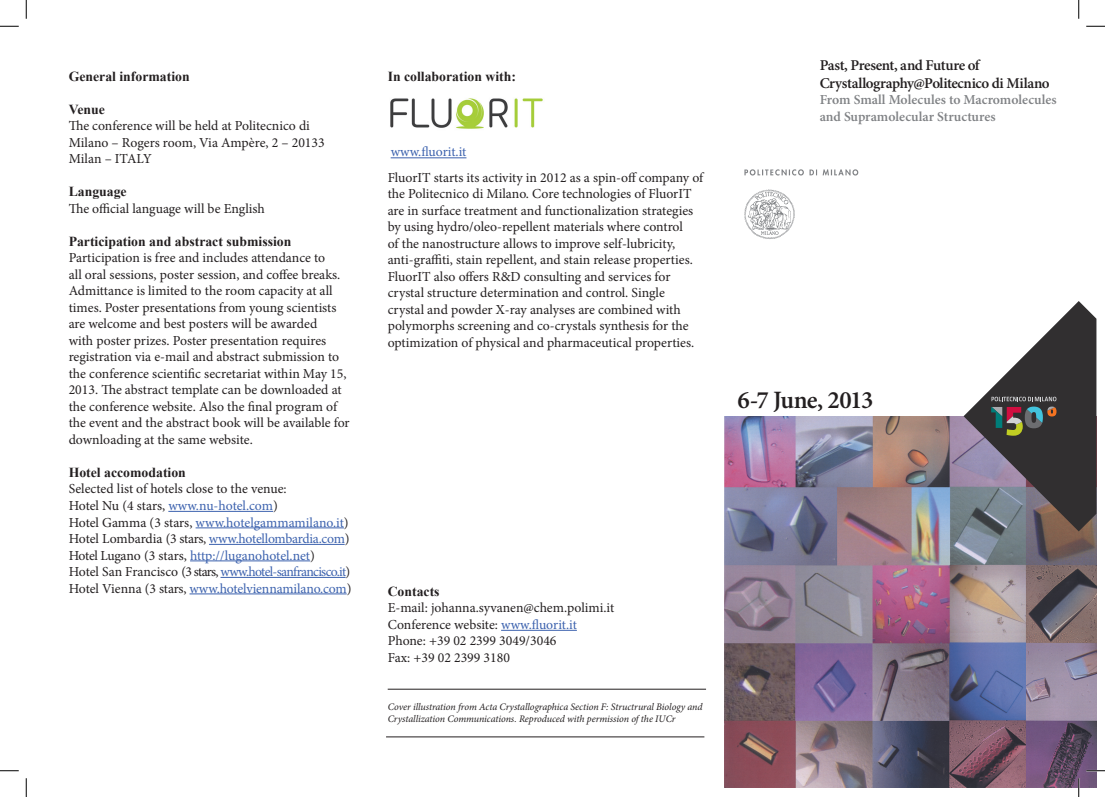
<style>
.page{position:relative;width:1105px;height:797px;background:#fff}
.page>*{position:absolute;margin:0;border:0;box-sizing:border-box;transform-origin:0 0}
.t1{font:600 25px "Minion Pro";letter-spacing:-.045em;color:#231f20}
.t2{font:600 15px/18px "Minion Pro";letter-spacing:-.025em;color:#231f20}
.t3{font:13.75px/16.5px "Minion Pro";color:#231f20}
.t4{font:13.75px "Minion Pro";letter-spacing:-.005em;color:#3c62ae}
.t5{font:700 13.75px "Times New Roman";color:#231f20}
.t6{font:600 13.75px/16.5px "Minion Pro";color:#808285}
.t7{font:13.75px "Minion Pro";letter-spacing:-.045em;color:#231f20}
.t8{font:italic 10px/12px "Minion Pro";letter-spacing:-.01em;color:#231f20}
.s1{color:#3c62ae}
.s2{color:#231f20}
</style>
<div class="page">
<img style="left:724px;top:416px;width:372px;height:371px">
<img style="left:744px;top:169px;width:114px;height:70px">
<svg style="left:963px;top:301px;width:133px;height:230px"></svg>
<hr style="left:168px;top:511px;width:105px;height:1px;background:#3c62ae">
<hr style="left:196px;top:527px;width:148px;height:1px;background:#3c62ae">
<hr style="left:209px;top:544px;width:136px;height:1px;background:#3c62ae">
<hr style="left:190px;top:560px;width:120px;height:1px;background:#3c62ae">
<hr style="left:220px;top:577px;width:126px;height:1px;background:#3c62ae">
<hr style="left:190px;top:593px;width:157px;height:1px;background:#3c62ae">
<hr style="left:391px;top:157px;width:75px;height:1px;background:#3c62ae">
<img style="left:390px;top:98px;width:153px;height:31px">
<hr style="left:501px;top:630px;width:76px;height:1px;background:#3c62ae">
<hr style="left:388px;top:689px;width:318px;height:1px;background:#231f20">
<hr style="left:386px;top:736px;width:318px;height:1px;background:#231f20">
<svg style="left:0;top:25px;width:19px;height:2px"></svg>
<svg style="left:1086px;top:25px;width:19px;height:2px"></svg>
<svg style="left:0;top:770px;width:19px;height:1px"></svg>
<svg style="left:1086px;top:770px;width:19px;height:1px"></svg>
<svg style="left:25px;top:0;width:2px;height:19px"></svg>
<svg style="left:25px;top:778px;width:2px;height:19px"></svg>
<svg style="left:1078px;top:0;width:1px;height:19px"></svg>
<svg style="left:1078px;top:778px;width:1px;height:19px"></svg>
<p class="t5" style="left:69px;top:67px;width:123px">General information</p>
<p class="t5" style="left:69px;top:100px;width:38px">Venue</p>
<p class="t3" style="left:69px;top:118px;width:258px">The conference will be held at Politecnico di<br>Milano – Rogers room, Via Ampère, 2 – 20133<br>Milan – ITALY</p>
<p class="t5" style="left:69px;top:182px;width:60px">Language</p>
<p class="t3" style="left:69px;top:200px;width:198px">The official language will be English</p>
<p class="t5" style="left:69px;top:232px;width:224px">Participation and abstract submission</p>
<p class="t3" style="left:69px;top:250px;width:282px">Participation is free and includes attendance to<br>all oral sessions, poster session, and coffee breaks.<br>Admittance is limited to the room capacity at all times. Poster presentations from young scientists are welcome and best posters will be awarded<br>with poster prizes. Poster presentation requires registration via e-mail and abstract submission to the conference scientific secretariat within May 15, 2013. The abstract template can be downloaded at the conference website. Also the final program of the event and the abstract book will be available for downloading at the same website.</p>
<p class="t5" style="left:69px;top:463px;width:119px">Hotel accomodation</p>
<p class="t3" style="left:69px;top:481px;width:220px">Selected list of hotels close to the venue:</p>
<p class="t3" style="left:69px;top:497px;width:211px">Hotel Nu (4 stars, <span class="s1">www.nu-hotel.com</span>)</p>
<p class="t4" style="left:69px;top:513px;width:282px"><span class="s2">Hotel Gamma (3 stars,</span> www.hotelgammamilano.it<span class="s2">)</span></p>
<p class="t3" style="left:69px;top:530px;width:282px">Hotel Lombardia (3 stars, <span class="s1">www.hotellombardia.com</span>)</p>
<p class="t4" style="left:69px;top:546px;width:248px"><span class="s2">Hotel Lugano (3 stars,</span> http://luganohotel.net<span class="s2">)</span></p>
<p class="t7" style="left:69px;top:562px;width:283px">Hotel San Francisco (3 stars, <span class="s1">www.hotel-sanfrancisco.it</span>)</p>
<p class="t4" style="left:69px;top:579px;width:284px"><span class="s2">Hotel Vienna (3 stars,</span> www.hotelviennamilano.com<span class="s2">)</span></p>
<p class="t5" style="left:388px;top:67px;width:130px">In collaboration with:</p>
<p class="t4" style="left:391px;top:143px;width:77px">www.fluorit.it</p>
<p class="t3" style="left:388px;top:169px;width:317px">FluorIT starts its activity in 2012 as a spin-off company of the Politecnico di Milano. Core technologies of FluorIT are in surface treatment and functionalization strategies by using hydro/oleo-repellent materials where control<br>of the nanostructure allows to improve self-lubricity, anti-graffiti, stain repellent, and stain release properties.<br>FluorIT also offers R&amp;D consulting and services for crystal structure determination and control. Single crystal and powder X-ray analyses are combined with polymorphs screening and co-crystals synthesis for the optimization of physical and pharmaceutical properties.</p>
<p class="t2" style="left:820px;top:56px;width:232px">Past, Present, and Future of<br>Crystallography@Politecnico di Milano</p>
<p class="t6" style="left:820px;top:91px;width:239px">From Small Molecules to Macromolecules and Supramolecular Structures</p>
<p class="t1" style="left:737px;top:383px;width:137px">6-7 June, 2013</p>
<p class="t5" style="left:388px;top:582px;width:53px">Contacts</p>
<p class="t3" style="left:388px;top:600px;width:228px">E-mail: johanna.syvanen@chem.polimi.it</p>
<p class="t3" style="left:388px;top:616px;width:191px">Conference website: <span class="s1">www.fluorit.it</span></p>
<p class="t3" style="left:388px;top:633px;width:170px">Phone: +39 02 2399 3049/3046</p>
<p class="t3" style="left:388px;top:649px;width:124px">Fax: +39 02 2399 3180</p>
<p class="t8" style="left:388px;top:700px;width:316px">Cover illustration from Acta Crystallographica Section F: Structrural Biology and<br>Crystallization Communications. Reproduced with permission of the IUCr</p>
</div>
